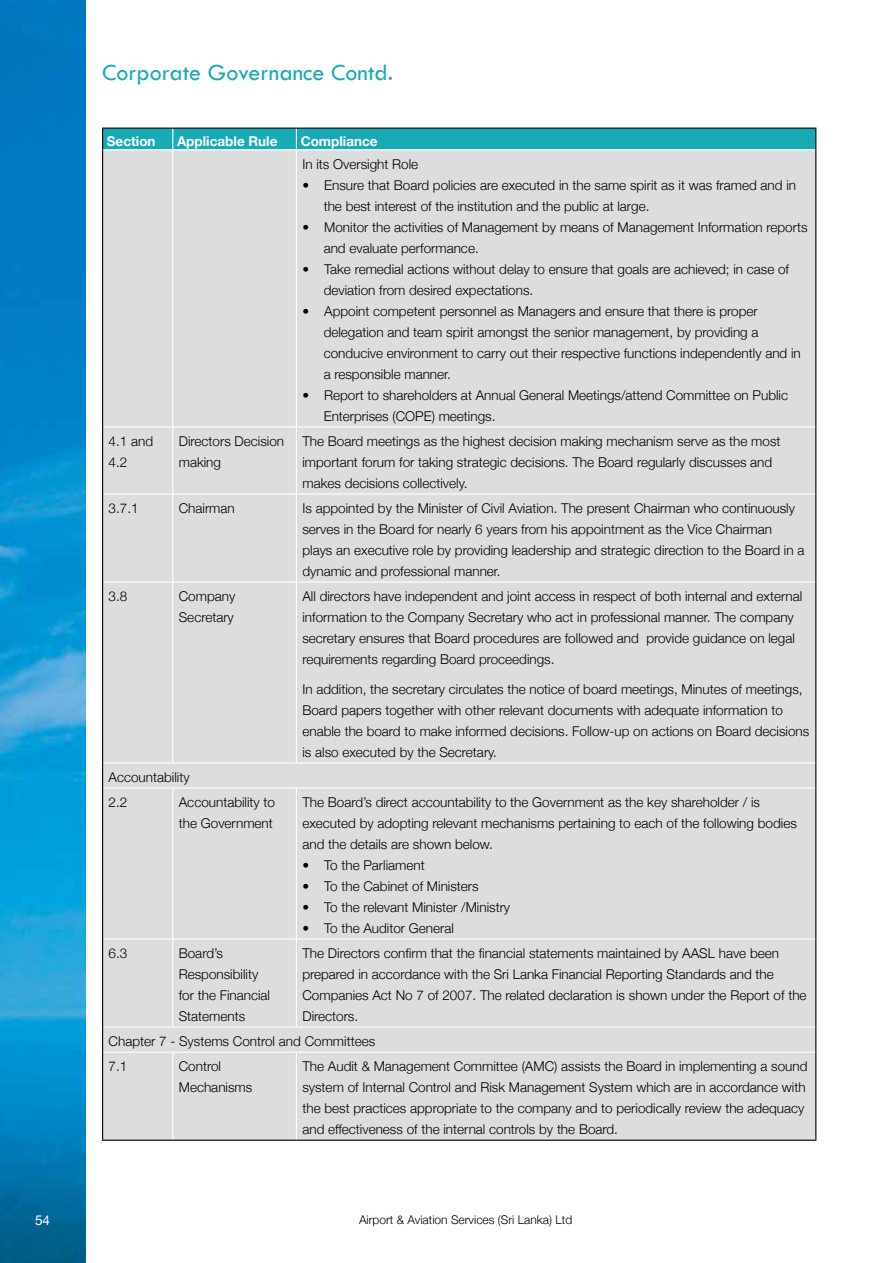
<style>
.page{position:relative;width:893px;height:1263px;background:#fff}
.page>*{position:absolute;margin:0;border:0;box-sizing:border-box;transform-origin:0 0}
.t1{font:24px "Tw Cen";color:#19abb5}
.t2{font:300 13.5px/21px "Helvetica Neue";color:#000}
.t3{font:700 13.5px "Helvetica Neue";color:#fff}
.t4{font:13.5px "Helvetica Neue";color:#fff}
.t5{font:300 12px "Helvetica Neue";color:#000}
</style>
<div class="page">
<img style="left:0;top:0;width:85px;height:1263px">
<div style="left:103px;top:150px;width:712px;height:990px;background:#dcddde"></div>
<hr style="left:172px;top:150px;width:1px;height:276px;background:#fff">
<hr style="left:296px;top:150px;width:1px;height:276px;background:#fff">
<hr style="left:103px;top:426px;width:70px;height:1px;background:#fff">
<hr style="left:173px;top:426px;width:123px;height:1px;background:#fff">
<hr style="left:172px;top:427px;width:1px;height:66px;background:#fff">
<hr style="left:296px;top:426px;width:519px;height:1px;background:#fff">
<hr style="left:296px;top:427px;width:1px;height:66px;background:#fff">
<hr style="left:103px;top:493px;width:70px;height:1px;background:#fff">
<hr style="left:173px;top:493px;width:123px;height:1px;background:#fff">
<hr style="left:172px;top:494px;width:1px;height:87px;background:#fff">
<hr style="left:296px;top:493px;width:519px;height:1px;background:#fff">
<hr style="left:296px;top:494px;width:1px;height:87px;background:#fff">
<hr style="left:103px;top:581px;width:70px;height:2px;background:#fff">
<hr style="left:173px;top:581px;width:123px;height:2px;background:#fff">
<hr style="left:172px;top:583px;width:1px;height:179px;background:#fff">
<hr style="left:296px;top:581px;width:519px;height:2px;background:#fff">
<hr style="left:296px;top:583px;width:1px;height:179px;background:#fff">
<hr style="left:103px;top:762px;width:70px;height:1px;background:#fff">
<hr style="left:173px;top:762px;width:123px;height:1px;background:#fff">
<hr style="left:296px;top:762px;width:519px;height:1px;background:#fff">
<hr style="left:103px;top:787px;width:70px;height:1px;background:#fff">
<hr style="left:173px;top:787px;width:123px;height:1px;background:#fff">
<hr style="left:172px;top:788px;width:1px;height:150px;background:#fff">
<hr style="left:296px;top:787px;width:519px;height:1px;background:#fff">
<hr style="left:296px;top:788px;width:1px;height:150px;background:#fff">
<hr style="left:103px;top:938px;width:70px;height:1px;background:#fff">
<hr style="left:173px;top:938px;width:123px;height:1px;background:#fff">
<hr style="left:172px;top:939px;width:1px;height:87px;background:#fff">
<hr style="left:296px;top:938px;width:519px;height:1px;background:#fff">
<hr style="left:296px;top:939px;width:1px;height:87px;background:#fff">
<hr style="left:103px;top:1026px;width:70px;height:2px;background:#fff">
<hr style="left:173px;top:1026px;width:123px;height:2px;background:#fff">
<hr style="left:296px;top:1026px;width:519px;height:2px;background:#fff">
<hr style="left:103px;top:1051px;width:70px;height:2px;background:#fff">
<hr style="left:173px;top:1051px;width:123px;height:2px;background:#fff">
<hr style="left:172px;top:1053px;width:1px;height:87px;background:#fff">
<hr style="left:296px;top:1051px;width:519px;height:2px;background:#fff">
<hr style="left:296px;top:1053px;width:1px;height:87px;background:#fff">
<hr style="left:102px;top:150px;width:1px;height:277px;background:#000">
<hr style="left:815px;top:150px;width:1px;height:277px;background:#000">
<hr style="left:102px;top:427px;width:1px;height:67px;background:#000">
<hr style="left:815px;top:427px;width:1px;height:67px;background:#000">
<hr style="left:102px;top:494px;width:1px;height:88px;background:#000">
<hr style="left:815px;top:494px;width:1px;height:88px;background:#000">
<hr style="left:102px;top:582px;width:1px;height:181px;background:#000">
<hr style="left:815px;top:582px;width:1px;height:181px;background:#000">
<svg style="left:102px;top:763px;width:1px;height:25px"></svg>
<svg style="left:815px;top:763px;width:1px;height:25px"></svg>
<hr style="left:102px;top:788px;width:1px;height:151px;background:#000">
<hr style="left:815px;top:788px;width:1px;height:151px;background:#000">
<hr style="left:102px;top:939px;width:1px;height:88px;background:#000">
<hr style="left:815px;top:939px;width:1px;height:88px;background:#000">
<svg style="left:102px;top:1027px;width:1px;height:25px"></svg>
<svg style="left:815px;top:1027px;width:1px;height:25px"></svg>
<hr style="left:102px;top:1052px;width:1px;height:88px;background:#000">
<hr style="left:815px;top:1052px;width:1px;height:88px;background:#000">
<svg style="left:102px;top:128px;width:714px;height:22px;background:#21a8b1"></svg>
<hr style="left:102px;top:1140px;width:71px;height:1px;background:#000">
<hr style="left:173px;top:1140px;width:123px;height:1px;background:#000">
<hr style="left:296px;top:1140px;width:520px;height:1px;background:#000">
<h1 class="t1" style="left:102px;top:58px;width:293px">Corporate Governance Contd.</h1>
<p class="t3" style="left:107px;top:130px;width:50px">Section</p>
<p class="t3" style="left:177px;top:130px;width:102px">Applicable Rule</p>
<p class="t3" style="left:301px;top:130px;width:78px">Compliance</p>
<p class="t2" style="left:302px;top:153px;width:117px">In its Oversight Role</p>
<p class="t2" style="left:324px;top:174px;width:474px;text-indent:-21px">• Ensure that Board policies are executed in the same spirit as it was framed and in the best interest of the institution and the public at large.</p>
<p class="t2" style="left:324px;top:216px;width:485px;text-indent:-21px">• Monitor the activities of Management by means of Management Information reports and evaluate performance.</p>
<p class="t2" style="left:324px;top:258px;width:467px;text-indent:-21px">• Take remedial actions without delay to ensure that goals are achieved; in case of deviation from desired expectations.</p>
<p class="t2" style="left:324px;top:300px;width:479px;text-indent:-21px">• Appoint competent personnel as Managers and ensure that there is proper delegation and team spirit amongst the senior management, by providing a conducive environment to carry out their respective functions independently and in a responsible manner.</p>
<p class="t2" style="left:324px;top:384px;width:466px;text-indent:-21px">• Report to shareholders at Annual General Meetings/attend Committee on Public<br>Enterprises (COPE) meetings.</p>
<p class="t2" style="left:109px;top:430px;width:46px">4.1 and<br>4.2</p>
<p class="t2" style="left:179px;top:430px;width:107px">Directors Decision making</p>
<p class="t2" style="left:302px;top:430px;width:480px">The Board meetings as the highest decision making mechanism serve as the most important forum for taking strategic decisions. The Board regularly discusses and makes decisions collectively.</p>
<p class="t2" style="left:109px;top:497px;width:32px">3.7.1</p>
<p class="t2" style="left:179px;top:497px;width:58px">Chairman</p>
<p class="t2" style="left:302px;top:497px;width:503px">Is appointed by the Minister of Civil Aviation. The present Chairman who continuously serves in the Board for nearly 6 years from his appointment as the Vice Chairman plays an executive role by providing leadership and strategic direction to the Board in a dynamic and professional manner.</p>
<p class="t2" style="left:109px;top:585px;width:20px">3.8</p>
<p class="t2" style="left:179px;top:585px;width:58px">Company<br>Secretary</p>
<p class="t2" style="left:302px;top:585px;width:501px">All directors have independent and joint access in respect of both internal and external information to the Company Secretary who act in professional manner. The company secretary ensures that Board procedures are followed and provide guidance on legal requirements regarding Board proceedings.</p>
<p class="t2" style="left:302px;top:678px;width:508px">In addition, the secretary circulates the notice of board meetings, Minutes of meetings, Board papers together with other relevant documents with adequate information to enable the board to make informed decisions. Follow-up on actions on Board decisions is also executed by the Secretary.</p>
<p class="t2" style="left:109px;top:764px;width:83px;line-height:25px">Accountability<br>2.2</p>
<p class="t2" style="left:179px;top:791px;width:98px">Accountability to the Government</p>
<p class="t2" style="left:302px;top:791px;width:496px">The Board’s direct accountability to the Government as the key shareholder / is executed by adopting relevant mechanisms pertaining to each of the following bodies and the details are shown below.</p>
<p class="t2" style="left:302px;top:854px;width:124px">• To the Parliament</p>
<p class="t2" style="left:302px;top:875px;width:178px">• To the Cabinet of Ministers</p>
<p class="t2" style="left:302px;top:896px;width:209px">• To the relevant Minister /Ministry</p>
<p class="t2" style="left:302px;top:917px;width:153px">• To the Auditor General</p>
<p class="t2" style="left:109px;top:942px;width:20px">6.3</p>
<p class="t2" style="left:179px;top:942px;width:93px">Board’s<br>Responsibility for the Financial<br>Statements</p>
<p class="t2" style="left:302px;top:942px;width:506px">The Directors confirm that the financial statements maintained by AASL have been prepared in accordance with the Sri Lanka Financial Reporting Standards and the Companies Act No 7 of 2007. The related declaration is shown under the Report of the Directors.</p>
<p class="t2" style="left:109px;top:1028px;width:268px;line-height:25px">Chapter 7 - Systems Control and Committees<br>7.1</p>
<p class="t2" style="left:179px;top:1055px;width:75px">Control<br>Mechanisms</p>
<p class="t2" style="left:302px;top:1055px;width:507px">The Audit &amp; Management Committee (AMC) assists the Board in implementing a sound system of Internal Control and Risk Management System which are in accordance with the best practices appropriate to the company and to periodically review the adequacy and effectiveness of the internal controls by the Board.</p>
<p class="t4" style="left:35px;top:1210px;width:17px">54</p>
<p class="t5" style="left:359px;top:1209px;width:215px">Airport &amp; Aviation Services (Sri Lanka) Ltd</p>
</div>
